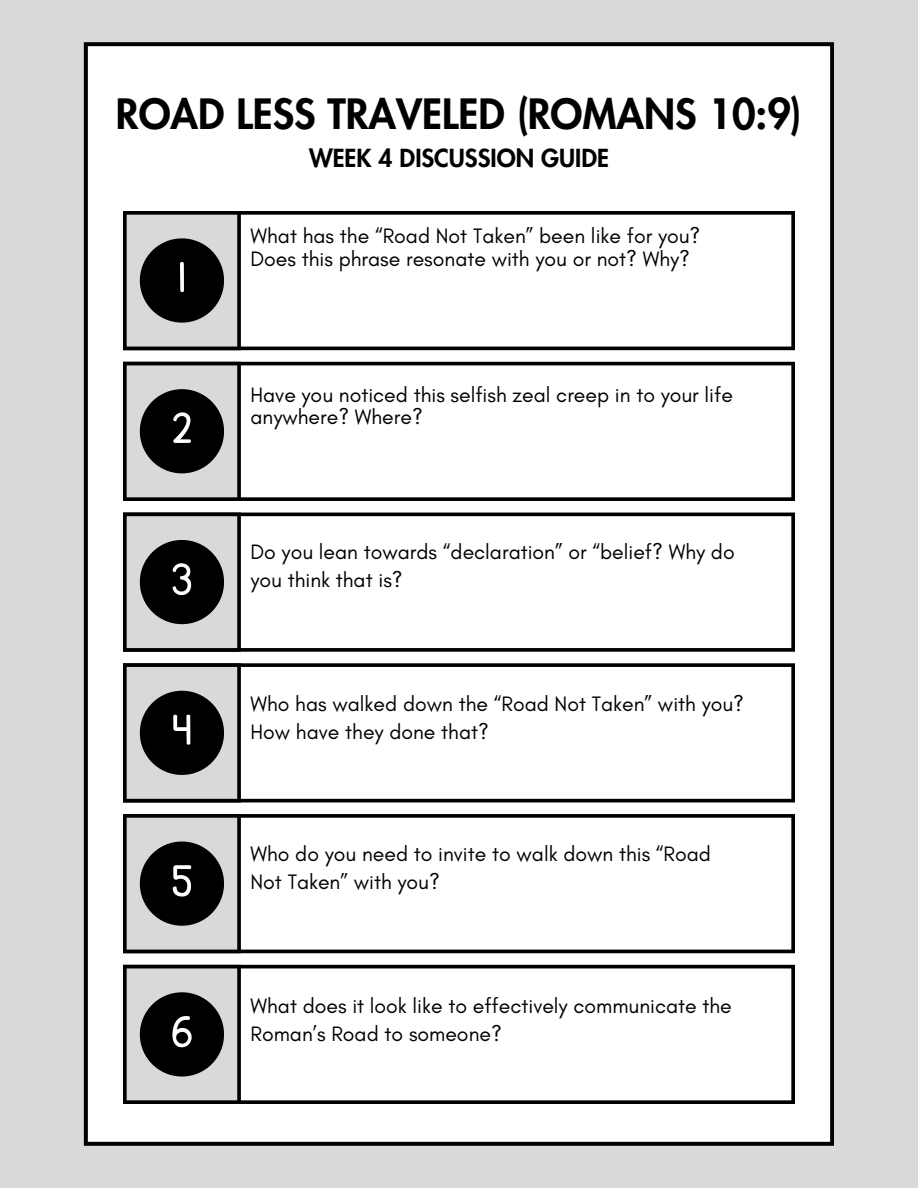
<style>
.page{position:relative;width:918px;height:1188px;background:#d9d9d9}
.page>*{position:absolute;margin:0;border:0;box-sizing:border-box;transform-origin:0 0}
.t1{font:50.25px "KG Primary Penmanship";color:#fff}
.t2{font:800 40.8px "Futura LT Pro";color:#000}
.t3{font:800 24.3px "Futura LT Pro";color:#000}
.t4{font:21.3px/28.2px "Glacial Indifference";color:#000}
</style>
<div class="page">
<div style="left:84px;top:42px;width:750px;height:1104px;background:#fff"></div>
<div style="left:241px;top:211px;width:554px;height:139px;background:#fff"></div>
<svg style="left:123px;top:211px;width:118px;height:139px"></svg>
<div style="left:241px;top:362px;width:554px;height:139px;background:#fff"></div>
<svg style="left:123px;top:362px;width:118px;height:139px"></svg>
<div style="left:241px;top:513px;width:554px;height:139px;background:#fff"></div>
<svg style="left:123px;top:513px;width:118px;height:139px"></svg>
<div style="left:241px;top:663px;width:554px;height:139px;background:#fff"></div>
<svg style="left:123px;top:663px;width:118px;height:139px"></svg>
<div style="left:241px;top:814px;width:554px;height:139px;background:#fff"></div>
<svg style="left:123px;top:814px;width:118px;height:139px"></svg>
<div style="left:241px;top:965px;width:554px;height:139px;background:#fff"></div>
<svg style="left:123px;top:965px;width:118px;height:139px"></svg>
<div style="left:140px;top:238px;width:84px;height:85px;background:#000;border-radius:50%"></div>
<div style="left:140px;top:389px;width:84px;height:84px;background:#000;border-radius:50%"></div>
<div style="left:140px;top:540px;width:84px;height:84px;background:#000;border-radius:50%"></div>
<div style="left:140px;top:691px;width:84px;height:84px;background:#000;border-radius:50%"></div>
<div style="left:140px;top:842px;width:84px;height:84px;background:#000;border-radius:50%"></div>
<div style="left:140px;top:992px;width:84px;height:85px;background:#000;border-radius:50%"></div>
<p class="t2" style="left:116px;top:96px;width:688px">ROAD LESS TRAVELED (ROMANS 10:9)</p>
<p class="t3" style="left:309px;top:146px;width:301px">WEEK 4 DISCUSSION GUIDE</p>
<p class="t1" style="left:178px;top:253px;width:8px">1</p>
<p class="t1" style="left:172px;top:404px;width:21px">2</p>
<p class="t1" style="left:172px;top:555px;width:22px">3</p>
<p class="t1" style="left:172px;top:706px;width:21px">4</p>
<p class="t1" style="left:172px;top:857px;width:22px">5</p>
<p class="t1" style="left:171px;top:1007px;width:23px">6</p>
<h1 class="t4" style="left:250px;top:224px;width:451px;line-height:22.5px">What has the “Road Not Taken” been like for you?<br>Does this phrase resonate with you or not? Why?</h1>
<p class="t4" style="left:250px;top:383px;width:484px;line-height:22.5px">Have you noticed this selfish zeal creep in to your life anywhere? Where?</p>
<p class="t4" style="left:250px;top:538px;width:486px">Do you lean towards “declaration” or “belief? Why do you think that is?</p>
<p class="t4" style="left:250px;top:689px;width:495px">Who has walked down the “Road Not Taken” with you?<br>How have they done that?</p>
<p class="t4" style="left:250px;top:839px;width:462px">Who do you need to invite to walk down this “Road<br>Not Taken” with you?</p>
<p class="t4" style="left:250px;top:991px;width:483px">What does it look like to effectively communicate the<br>Roman’s Road to someone?</p>
</div>
